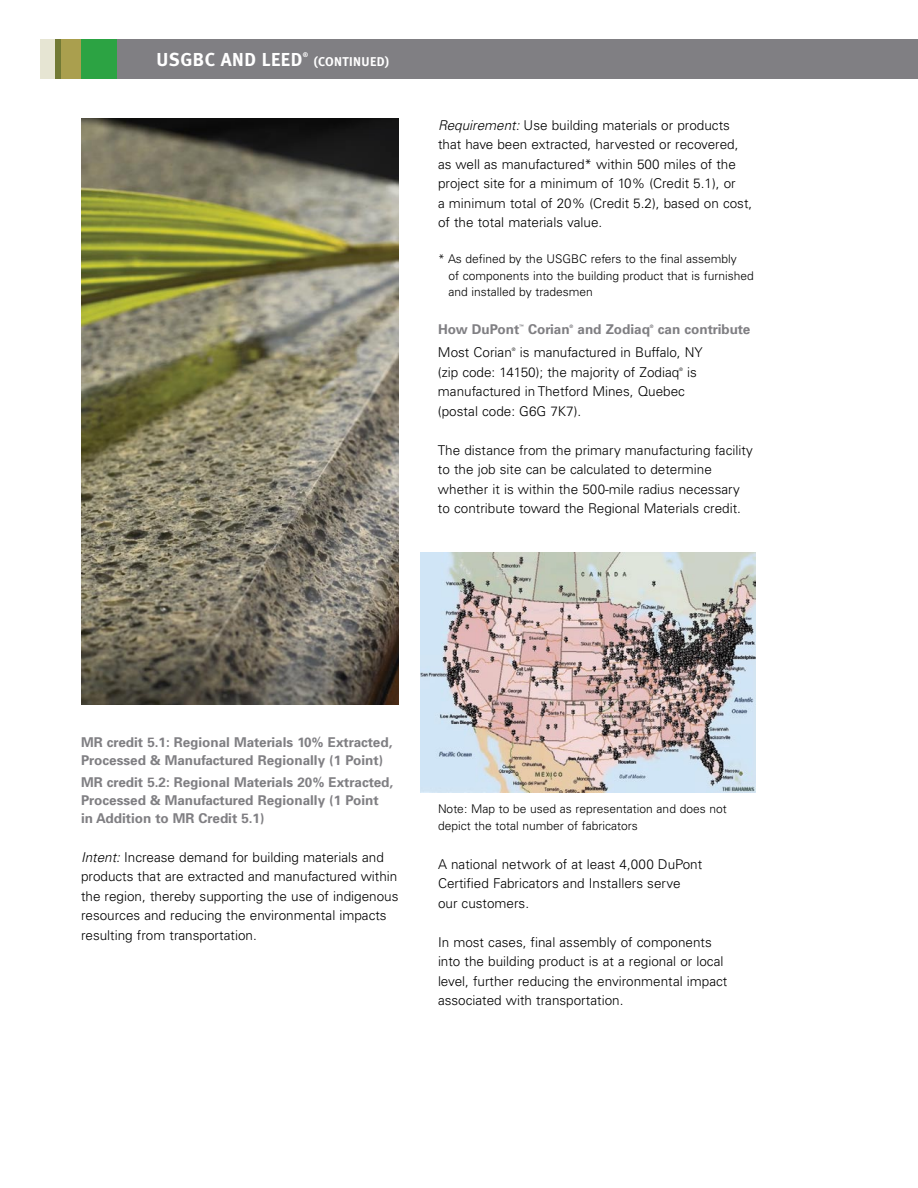
<style>
.page{position:relative;width:918px;height:1188px;background:#fff}
.page>*{position:absolute;margin:0;border:0;box-sizing:border-box;transform-origin:0 0}
.t1{font:18.75px "Meta Bold LF";letter-spacing:.03em;color:#fff}
.t2{font:300 13.5px/19.5px "Univers";color:#000}
.t3{font:700 13.5px/18px "Univers";color:#807f83}
.t4{font:12.75px "Meta Bold LF";letter-spacing:.03em;color:#fff}
.t5{font:300 12px/16.5px "Univers";color:#000}
.t6{font:6.6px "Meta Bold LF";color:#fff}
.t7{font:700 4.8px "Univers";color:#807f83}
.t8{font:300 4.8px "Univers";color:#000}
.s1{font-style:italic}
</style>
<div class="page">
<img style="left:420px;top:553px;width:335px;height:240px">
<img style="left:82px;top:119px;width:317px;height:586px">
<div style="left:116px;top:39px;width:802px;height:40px;background:#807f83"></div>
<div style="left:80px;top:39px;width:37px;height:40px;background:#2ca343"></div>
<div style="left:59px;top:39px;width:22px;height:40px;background:#aa9f4e"></div>
<div style="left:54px;top:39px;width:6px;height:40px;background:#727a35"></div>
<div style="left:40px;top:39px;width:14px;height:40px;background:#e6e5d3"></div>
<h1 class="t1" style="left:156px;top:48px;width:148px">USGBC AND LEED</h1>
<p class="t6" style="left:303px;top:51px;width:7px">®</p>
<p class="t4" style="left:314px;top:54px;width:77px">(CONTINUED)</p>
<p class="t2" style="left:438px;top:115px;width:316px"><span class="s1">Requirement:</span> Use building materials or products that have been extracted, harvested or recovered, as well as manufactured* within 500 miles of the project site for a minimum of 10% (Credit 5.1), or<br>a minimum total of 20% (Credit 5.2), based on cost, of the total materials value.</p>
<p class="t5" style="left:448px;top:250px;width:307px;text-indent:-10px">* As defined by the USGBC refers to the final assembly<br>of components into the building product that is furnished and installed by tradesmen</p>
<p class="t3" style="left:438px;top:319px;width:83px">How DuPont</p>
<p class="t7" style="left:519px;top:323px;width:6px">™</p>
<p class="t3" style="left:528px;top:319px;width:43px">Corian</p>
<p class="t7" style="left:570px;top:323px;width:5px">®</p>
<p class="t3" style="left:578px;top:319px;width:74px">and Zodiaq</p>
<p class="t7" style="left:650px;top:323px;width:5px">®</p>
<p class="t3" style="left:658px;top:319px;width:94px">can contribute</p>
<p class="t2" style="left:438px;top:342px;width:75px">Most Corian</p>
<p class="t8" style="left:512px;top:347px;width:5px">®</p>
<p class="t2" style="left:438px;top:342px;width:266px;text-indent:82px">is manufactured in Buffalo, NY (zip code: 14150); the majority of Zodiaq</p>
<p class="t8" style="left:679px;top:366px;width:5px">®</p>
<p class="t2" style="left:687px;top:362px;width:11px">is</p>
<p class="t2" style="left:438px;top:381px;width:249px">manufactured in Thetford Mines, Quebec (postal code: G6G 7K7).</p>
<p class="t2" style="left:438px;top:440px;width:316px">The distance from the primary manufacturing facility to the job site can be calculated to determine whether it is within the 500-mile radius necessary to contribute toward the Regional Materials credit.</p>
<p class="t3" style="left:81px;top:732px;width:313px">MR credit 5.1: Regional Materials 10% Extracted,<br>Processed &amp; Manufactured Regionally (1 Point)</p>
<p class="t3" style="left:81px;top:772px;width:314px">MR credit 5.2: Regional Materials 20% Extracted,<br>Processed &amp; Manufactured Regionally (1 Point in Addition to MR Credit 5.1)</p>
<p class="t2" style="left:81px;top:847px;width:319px"><span class="s1">Intent:</span> Increase demand for building materials and products that are extracted and manufactured within the region, thereby supporting the use of indigenous resources and reducing the environmental impacts resulting from transportation.</p>
<p class="t5" style="left:438px;top:800px;width:290px">Note: Map to be used as representation and does not depict the total number of fabricators</p>
<p class="t2" style="left:438px;top:854px;width:266px">A national network of at least 4,000 DuPont<br>Certified Fabricators and Installers serve our customers.</p>
<p class="t2" style="left:438px;top:932px;width:291px">In most cases, final assembly of components into the building product is at a regional or local level, further reducing the environmental impact associated with transportation.</p>
</div>
